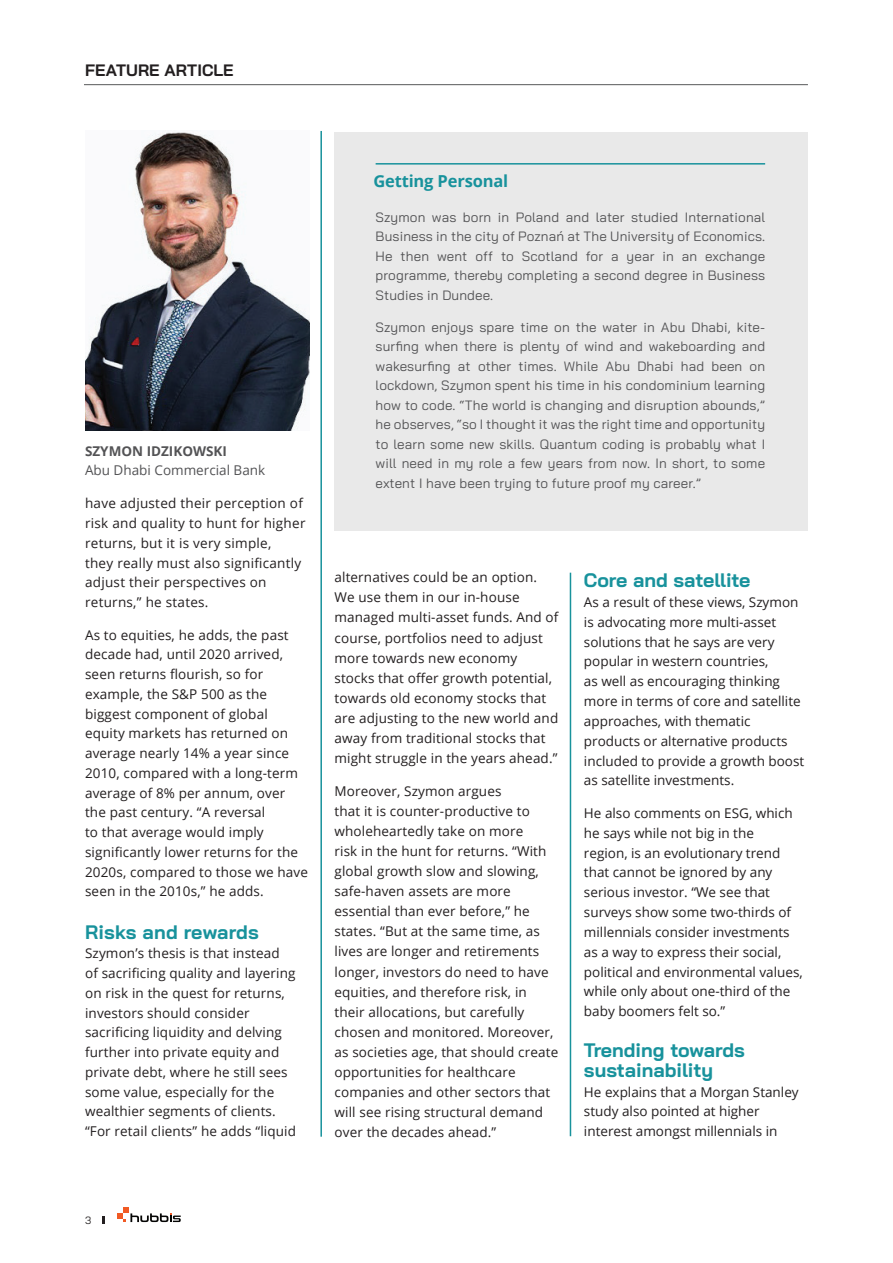
<style>
.page{position:relative;width:893px;height:1263px;background:#fff}
.page>*{position:absolute;margin:0;border:0;box-sizing:border-box;transform-origin:0 0}
.t1{font:700 19.5px/19.8px "Bai Jamjuree";color:#18929c}
.t2{font:700 16.5px "Open Sans";letter-spacing:-.01em;color:#18929c}
.t3{font:700 16.5px "Bai Jamjuree";letter-spacing:.005em;color:#231f20}
.t4{font:13.5px/19.8px "Open Sans";letter-spacing:.01em;color:#231f20}
.t5{font:13.5px/19.5px "Bai Jamjuree";letter-spacing:.01em;color:#535355;text-align:justify}
.t6{font:13.5px "Open Sans";color:#535355}
.t7{font:700 13.5px "Open Sans";color:#535355}
.t8{font:10.5px "Bai Jamjuree";color:#231f20}
</style>
<div class="page">
<svg style="left:117px;top:1207px;width:64px;height:15px"></svg>
<svg style="left:102px;top:1216px;width:2px;height:8px"></svg>
<hr style="left:320px;top:131px;width:2px;height:1006px;background:#18929c">
<img style="left:85px;top:132px;width:224px;height:299px">
<div style="left:334px;top:132px;width:474px;height:398px;background:#e9e9e9"></div>
<hr style="left:376px;top:163px;width:389px;height:2px;background:#18929c">
<hr style="left:570px;top:573px;width:1px;height:563px;background:#18929c">
<hr style="left:84px;top:84px;width:724px;height:1px;background:#57585a">
<p class="t3" style="left:85px;top:60px;width:150px">FEATURE ARTICLE</p>
<p class="t7" style="left:85px;top:441px;width:144px">SZYMON IDZIKOWSKI</p>
<p class="t6" style="left:85px;top:461px;width:182px">Abu Dhabi Commercial Bank</p>
<p class="t4" style="left:85px;top:493px;width:222px">have adjusted their perception of risk and quality to hunt for higher returns, but it is very simple,<br>they really must also significantly adjust their perspectives on returns,” he states.</p>
<p class="t4" style="left:85px;top:624px;width:224px">As to equities, he adds, the past decade had, until 2020 arrived, seen returns flourish, so for example, the S&amp;P 500 as the biggest component of global equity markets has returned on average nearly 14% a year since<br>2010, compared with a long-term average of 8% per annum, over the past century. “A reversal<br>to that average would imply significantly lower returns for the<br>2020s, compared to those we have seen in the 2010s,” he adds.</p>
<h1 class="t1" style="left:85px;top:922px;width:175px">Risks and rewards</h1>
<p class="t4" style="left:85px;top:943px;width:213px">Szymon’s thesis is that instead<br>of sacrificing quality and layering on risk in the quest for returns, investors should consider sacrificing liquidity and delving further into private equity and private debt, where he still sees some value, especially for the wealthier segments of clients. “For retail clients” he adds “liquid</p>
<p class="t2" style="left:373px;top:170px;width:136px">Getting Personal</p>
<p class="t5" style="left:376px;top:207px;width:391px">Szymon was born in Poland and later studied International Business in the city of Poznań at The University of Economics.<br>He then went off to Scotland for a year in an exchange programme, thereby completing a second degree in Business Studies in Dundee.</p>
<p class="t5" style="left:376px;top:317px;width:391px">Szymon enjoys spare time on the water in Abu Dhabi, kite&shy;surfing when there is plenty of wind and wakeboarding and wakesurfing at other times. While Abu Dhabi had been on lockdown, Szymon spent his time in his condominium learning how to code. “The world is changing and disruption abounds,” he observes, “so I thought it was the right time and opportunity to learn some new skills. Quantum coding is probably what I will need in my role a few years from now. In short, to some extent I have been trying to future proof my career.”</p>
<p class="t4" style="left:334px;top:567px;width:225px">alternatives could be an option.<br>We use them in our in-house managed multi-asset funds. And of course, portfolios need to adjust more towards new economy stocks that offer growth potential, towards old economy stocks that are adjusting to the new world and away from traditional stocks that might struggle in the years ahead.”</p>
<p class="t4" style="left:334px;top:780px;width:225px">Moreover, Szymon argues<br>that it is counter-productive to wholeheartedly take on more<br>risk in the hunt for returns. “With global growth slow and slowing, safe-haven assets are more essential than ever before,” he states. “But at the same time, as lives are longer and retirements longer, investors do need to have equities, and therefore risk, in their allocations, but carefully chosen and monitored. Moreover, as societies age, that should create opportunities for healthcare companies and other sectors that will see rising structural demand over the decades ahead.”</p>
<h1 class="t1" style="left:584px;top:571px;width:168px">Core and satellite</h1>
<p class="t4" style="left:584px;top:592px;width:222px">As a result of these views, Szymon is advocating more multi-asset solutions that he says are very popular in western countries,<br>as well as encouraging thinking more in terms of core and satellite approaches, with thematic products or alternative products included to provide a growth boost as satellite investments.</p>
<p class="t4" style="left:584px;top:803px;width:220px">He also comments on ESG, which he says while not big in the<br>region, is an evolutionary trend that cannot be ignored by any serious investor. “We see that surveys show some two-thirds of millennials consider investments as a way to express their social, political and environmental values, while only about one-third of the baby boomers felt so.”</p>
<h1 class="t1" style="left:584px;top:1040px;width:162px">Trending towards sustainability</h1>
<p class="t4" style="left:584px;top:1081px;width:216px">He explains that a Morgan Stanley study also pointed at higher interest amongst millennials in</p>
<p class="t8" style="left:85px;top:1211px;width:8px">3</p>
</div>
